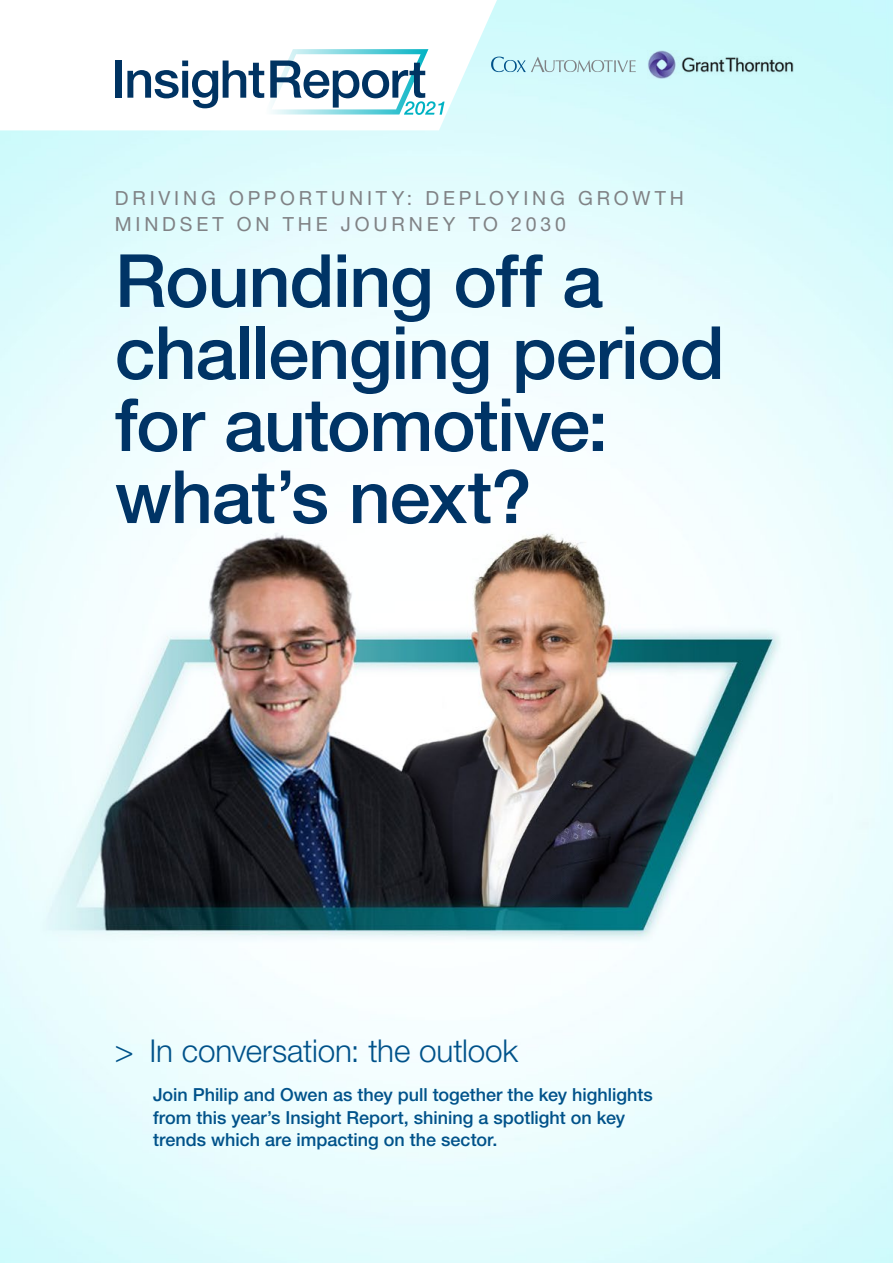
<style>
.page{position:relative;width:893px;height:1263px;background:#fff}
.page>*{position:absolute;margin:0;border:0;box-sizing:border-box;transform-origin:0 0}
.t1{font:500 73.5px/72px "Helvetica Neue LT Std";letter-spacing:-.02em;color:#003466}
.t2{font:300 31.5px "Helvetica Neue LT Std";letter-spacing:-.005em;color:#00528a}
.t3{font:19.5px/25.5px "Helvetica Neue LT Std";letter-spacing:.195em;color:#808285}
.t4{font:500 18px/22.5px "Helvetica Neue LT Std";color:#00528a}
</style>
<div class="page">
<img style="left:0;top:0;width:893px;height:1263px">
<svg style="left:0;top:0;width:497px;height:130px"></svg>
<div style="left:115px;top:61px;width:7px;height:37px;background:#003362"></div>
<svg style="left:127px;top:49px;width:318px;height:66px"></svg>
<svg style="left:491px;top:57px;width:145px;height:15px;background:#badee3"></svg>
<img style="left:647px;top:50px;width:146px;height:29px">
<p class="t3" style="left:115px;top:185px;width:571px">DRIVING OPPORTUNITY: DEPLOYING GROWTH<br>MINDSET ON THE JOURNEY TO 2030</p>
<h1 class="t1" style="left:115px;top:244px;width:611px">Rounding off a challenging period for automotive: what’s next?</h1>
<h2 class="t2" style="left:115px;top:1031px;width:405px">&gt; In conversation: the outlook</h2>
<p class="t4" style="left:153px;top:1083px;width:501px">Join Philip and Owen as they pull together the key highlights from this year’s Insight Report, shining a spotlight on key trends which are impacting on the sector.</p>
</div>
